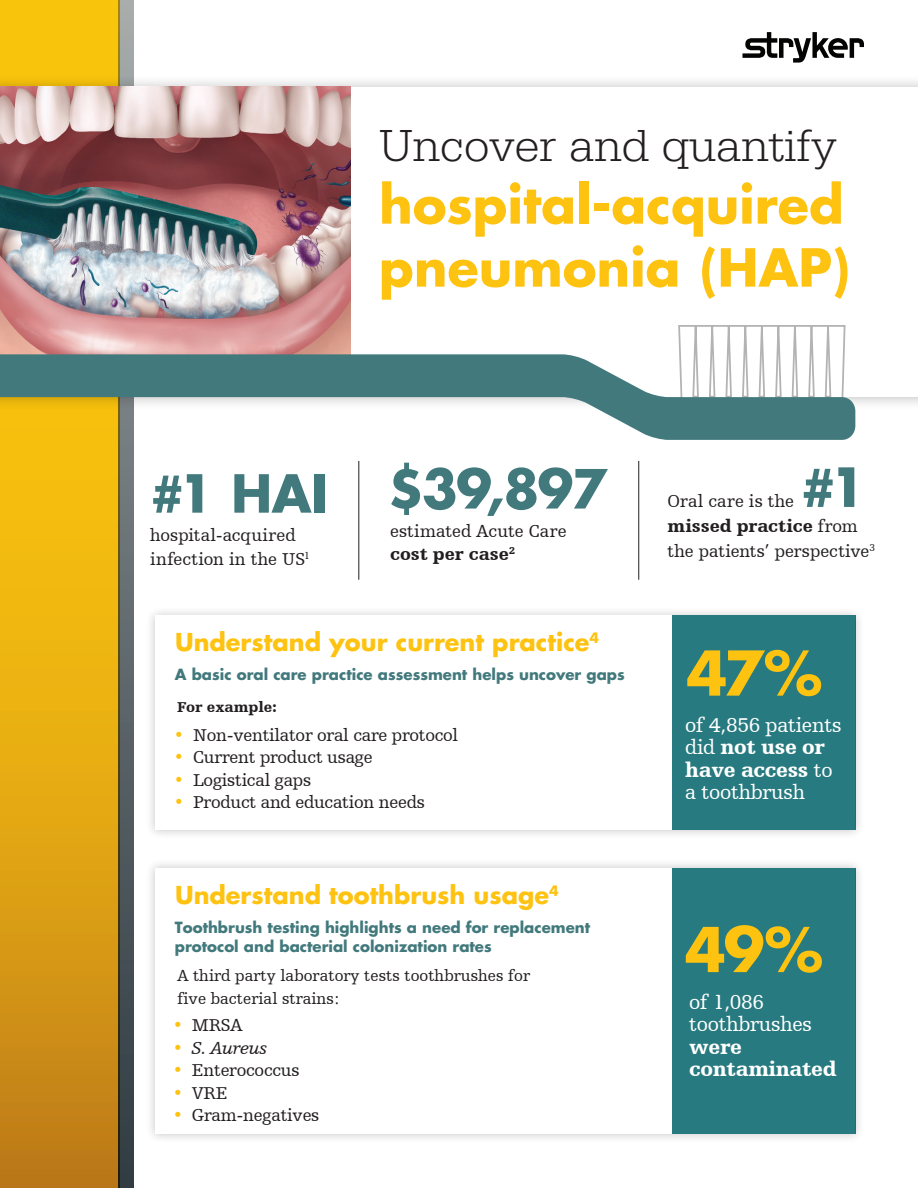
<style>
.page{position:relative;width:918px;height:1188px;background:#fff}
.page>*{position:absolute;margin:0;border:0;box-sizing:border-box;transform-origin:0 0}
.Stat_body_copy{font:700 60px "Futura Std";color:#fec210}
.Stat_Callout{font:700 52.5px "Futura Std";color:#42797c}
.t1{font:700 51px "Futura For Stryker";color:#fec210}
.Stat_Callout-2{font:700 51px "Futura Std";color:#42797c}
.t2{font:300 46.5px "Egyptienne URW";color:#231f20}
.product_header{font:700 24px "Futura For Stryker";color:#fec210}
.product_header-2{font:21px/22.5px "Humanist Slabserif 712 BT";letter-spacing:-.015em;color:#fff}
.Stat_body_copy-2{font:18px "Humanist Slabserif 712 BT";letter-spacing:-.015em;color:#231f20}
.Stat_Callout-3{font:18px "Humanist Slabserif 712 BT";letter-spacing:.005em;color:#231f20}
.Stat_body_copy-3{font:18px/23.4px "Humanist Slabserif 712 BT";letter-spacing:.005em;color:#231f20}
.Stat_Callout-4{font:900 18px "Humanist Slabserif 712 BT";letter-spacing:-.005em;color:#231f20}
.t3{font:italic 18px "Humanist Slabserif 712 BT";letter-spacing:-.015em;color:#231f20}
.product_header-3{font:16.5px "Humanist Slabserif 712 BT";color:#231f20}
.product_header-4{font:700 15px/19.5px "Futura For Stryker";color:#42797c}
.product_header-5{font:900 15px "Humanist Slabserif 712 BT";color:#231f20}
.s1{font-weight:400}
.s2{font-size:17.4px;color:#fec210}
.s3{font-style:normal;font-size:17.4px;color:#fec210}
.s4{font-weight:900}
</style>
<div class="page">
<svg style="left:0;top:0;width:119px;height:1188px;background:#e0a512"></svg>
<svg style="left:119px;top:0;width:15px;height:1188px;background:#575c53"></svg>
<svg style="left:743px;top:32px;width:121px;height:31px"></svg>
<hr style="left:358px;top:461px;width:1px;height:119px;background:#231f20">
<hr style="left:638px;top:461px;width:1px;height:119px;background:#231f20">
<div style="left:0;top:74px;width:918px;height:337px;background:#231f20;opacity:.3"></div>
<div style="left:0;top:87px;width:918px;height:310px;background:#fff"></div>
<img style="left:0;top:86px;width:351px;height:268px">
<svg style="left:678px;top:325px;width:168px;height:29px"></svg>
<svg style="left:0;top:354px;width:855px;height:86px"></svg>
<div style="left:145px;top:606px;width:720px;height:234px;background:#231f20;opacity:.25"></div>
<div style="left:155px;top:616px;width:700px;height:214px;background:#fff"></div>
<div style="left:672px;top:616px;width:183px;height:214px;background:#277a7f"></div>
<div style="left:145px;top:858px;width:720px;height:286px;background:#231f20;opacity:.25"></div>
<div style="left:155px;top:868px;width:700px;height:266px;background:#fff"></div>
<div style="left:672px;top:868px;width:183px;height:266px;background:#277a7f"></div>
<p class="t2" style="left:379px;top:118px;width:459px">Uncover and quantify</p>
<p class="t1" style="left:379px;top:171px;width:466px">hospital-acquired</p>
<p class="t1" style="left:379px;top:234px;width:472px">pneumonia (HAP)</p>
<p class="Stat_Callout-2" style="left:150px;top:460px;width:179px">#1 HAI</p>
<p class="Stat_body_copy-3" style="left:150px;top:523px;width:161px">hospital-acquired infection in the US<sup>1</sup></p>
<p class="Stat_Callout" style="left:388px;top:454px;width:222px">$39,897</p>
<p class="Stat_Callout-3" style="left:390px;top:520px;width:178px">estimated Acute Care</p>
<p class="Stat_Callout-4" style="left:390px;top:542px;width:126px">cost per case<sup>2</sup></p>
<p class="Stat_Callout" style="left:800px;top:452px;width:67px">#1</p>
<p class="Stat_Callout-4" style="left:668px;top:515px;width:192px">missed practice <span class="s1">from</span></p>
<p class="Stat_Callout-3" style="left:668px;top:540px;width:209px">the patients’ perspective<sup>3</sup></p>
<p class="Stat_Callout-3" style="left:668px;top:490px;width:128px">Oral care is the</p>
<p class="product_header" style="left:175px;top:626px;width:426px">Understand your current practice<sup>4</sup></p>
<p class="product_header-4" style="left:175px;top:664px;width:452px">A basic oral care practice assessment helps uncover gaps</p>
<p class="product_header-5" style="left:177px;top:698px;width:102px">For example:</p>
<p class="Stat_body_copy-2" style="left:174px;top:724px;width:286px"><span class="s2">•</span> Non-ventilator oral care protocol</p>
<p class="Stat_body_copy-2" style="left:174px;top:747px;width:200px"><span class="s2">•</span> Current product usage</p>
<p class="Stat_body_copy-2" style="left:174px;top:769px;width:139px"><span class="s2">•</span> Logistical gaps</p>
<p class="Stat_body_copy-2" style="left:174px;top:792px;width:252px"><span class="s2">•</span> Product and education needs</p>
<p class="product_header" style="left:175px;top:879px;width:385px">Understand toothbrush usage<sup>4</sup></p>
<p class="product_header-4" style="left:175px;top:917px;width:417px">Toothbrush testing highlights a need for replacement protocol and bacterial colonization rates</p>
<p class="product_header-3" style="left:177px;top:966px;width:354px">A third party laboratory tests toothbrushes for</p>
<p class="product_header-3" style="left:177px;top:988px;width:164px">five bacterial strains:</p>
<p class="Stat_body_copy-2" style="left:173px;top:1014px;width:71px"><span class="s2">•</span> MRSA</p>
<p class="t3" style="left:173px;top:1037px;width:96px"><span class="s3">•</span> S. Aureus</p>
<p class="Stat_body_copy-2" style="left:173px;top:1059px;width:128px"><span class="s2">•</span> Enterococcus</p>
<p class="Stat_body_copy-2" style="left:173px;top:1082px;width:57px"><span class="s2">•</span> VRE</p>
<p class="Stat_body_copy-2" style="left:173px;top:1104px;width:148px"><span class="s2">•</span> Gram-negatives</p>
<p class="Stat_body_copy" style="left:686px;top:633px;width:137px">47%</p>
<p class="product_header-2" style="left:685px;top:713px;width:158px">of 4,856 patients did <span class="s4">not use or have access</span> to a toothbrush</p>
<p class="Stat_body_copy" style="left:685px;top:910px;width:140px">49%</p>
<p class="product_header-2" style="left:689px;top:990px;width:149px">of 1,086 toothbrushes <span class="s4">were contaminated</span></p>
</div>
